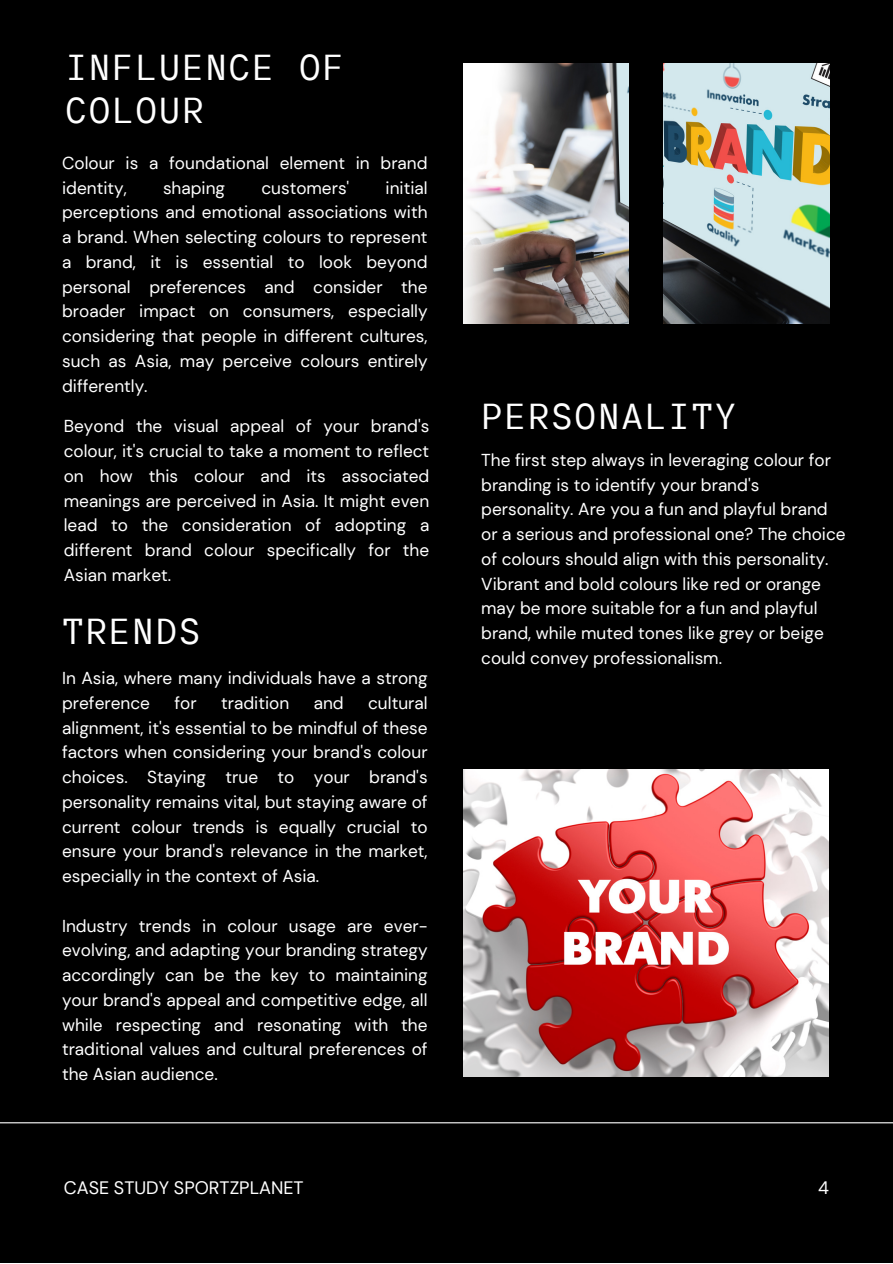
<style>
.page{position:relative;width:893px;height:1264px;background:#fff}
.page>*{position:absolute;margin:0;border:0;box-sizing:border-box;transform-origin:0 0}
.t1{font:36px/42.8px "TT Interphases Mono";letter-spacing:.05em;color:#fff}
.t2{font:18px "DM Sans";color:#fff}
.t3{font:17.25px/24.8px "DM Sans";color:#fff;text-align:justify}
</style>
<div class="page">
<div style="left:0;top:0;width:892px;height:1262px;background:#000"></div>
<hr style="left:0;top:1122px;width:892px;height:1px;background:#fff">
<img style="left:463px;top:64px;width:165px;height:259px">
<img style="left:664px;top:64px;width:165px;height:259px">
<img style="left:463px;top:769px;width:365px;height:307px">
<p class="t1" style="left:65px;top:46px;width:280px">INFLUENCE OF<br>COLOUR</p>
<p class="t3" style="left:62px;top:151px;width:367px">Colour is a foundational element in brand identity,</p>
<p class="t3" style="left:163px;top:175px;width:64px">shaping</p>
<p class="t3" style="left:261px;top:175px;width:89px">customers'</p>
<p class="t3" style="left:62px;top:175px;width:367px;text-indent:323px">initial perceptions and emotional associations with a brand. When selecting colours to represent a brand, it is essential to look beyond personal preferences and consider the broader impact on consumers, especially considering that people in different cultures, such as Asia, may perceive colours entirely differently.</p>
<p class="t3" style="left:64px;top:414px;width:367px">Beyond the visual appeal of your brand's</p>
<p class="t3" style="left:64px;top:439px;width:367px">colour, it's crucial to take a moment to reflect on how this colour and its associated meanings are perceived in Asia. It might even lead to the consideration of adopting a different brand colour specifically for the Asian market.</p>
<p class="t1" style="left:62px;top:609px;width:140px">TRENDS</p>
<p class="t3" style="left:62px;top:666px;width:367px">In Asia, where many individuals have a strong preference</p>
<p class="t3" style="left:62px;top:690px;width:367px;text-indent:306px">cultural alignment, it's essential to be mindful of these factors when considering your brand's colour choices. Staying true to your brand's personality remains vital, but staying aware of current colour trends is equally crucial to ensure your brand's relevance in the market, especially in the context of Asia.</p>
<p class="t3" style="left:62px;top:913px;width:367px">Industry trends in colour usage are ever&shy;evolving, and adapting your branding strategy accordingly can be the key to maintaining your brand's appeal and competitive edge, all while respecting and resonating with the traditional values and cultural preferences of the Asian audience.</p>
<p class="t3" style="left:174px;top:690px;width:24px">for</p>
<p class="t3" style="left:221px;top:690px;width:70px">tradition</p>
<p class="t3" style="left:314px;top:690px;width:31px">and</p>
<p class="t1" style="left:481px;top:394px;width:257px">PERSONALITY</p>
<p class="t3" style="left:481px;top:447px;width:366px;text-align:left">The first step always in leveraging colour for branding is to identify your brand's personality. Are you a fun and playful brand or a serious and professional one? The choice of colours should align with this personality.<br>Vibrant and bold colours like red or orange may be more suitable for a fun and playful brand, while muted tones like grey or beige could convey professionalism.</p>
<p class="t2" style="left:64px;top:1175px;width:241px">CASE STUDY SPORTZPLANET</p>
<p class="t2" style="left:818px;top:1175px;width:12px">4</p>
</div>
